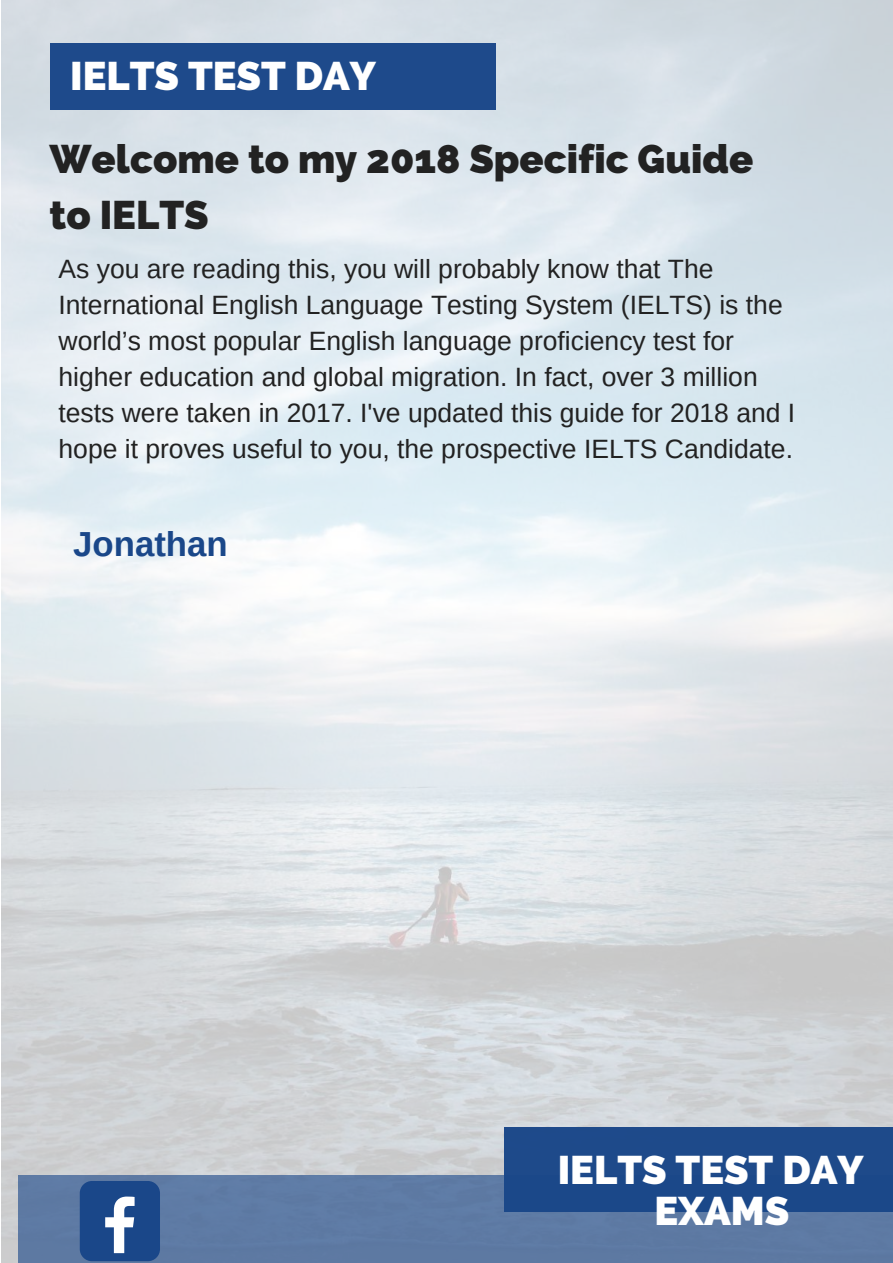
<style>
.page{position:relative;width:893px;height:1263px;background:#fff}
.page>*{position:absolute;margin:0;border:0;box-sizing:border-box;transform-origin:0 0}
.t1{font:800 39.75px/55.2px "Raleway";color:#222}
.t2{font:800 39.75px/41.7px "Raleway";color:#fff;text-align:center}
.t3{font:700 34.8px "Arimo";color:#1a4789}
.t4{font:26.55px/36px "Arimo";color:#222}
</style>
<div class="page">
<img style="left:1px;top:0;width:892px;height:1263px">
<div style="left:18px;top:1175px;width:875px;height:88px;background:#5d7aa4"></div>
<div style="left:80px;top:1181px;width:80px;height:80px;background:#1a4789;border-radius:12px"></div>
<svg style="left:105px;top:1196px;width:30px;height:57px"></svg>
<div style="left:504px;top:1127px;width:389px;height:85px;background:#1a4789"></div>
<div style="left:50px;top:43px;width:445px;height:66px;background:#1a4789"></div>
<h1 class="t2" style="left:70px;top:56px;width:307px">IELTS TEST DAY</h1>
<h1 class="t1" style="left:50px;top:132px;width:705px">Welcome to my 2018 Specific Guide to IELTS</h1>
<p class="t4" style="left:59px;top:251px;width:738px">As you are reading this, you will probably know that The International English Language Testing System (IELTS) is the world’s most popular English language proficiency test for higher education and global migration. In fact, over 3 million tests were taken in 2017. I've updated this guide for 2018 and I hope it proves useful to you, the prospective IELTS Candidate.</p>
<h2 class="t3" style="left:73px;top:520px;width:156px">Jonathan</h2>
<h1 class="t2" style="left:558px;top:1149px;width:307px">IELTS TEST DAY<br>EXAMS</h1>
</div>
